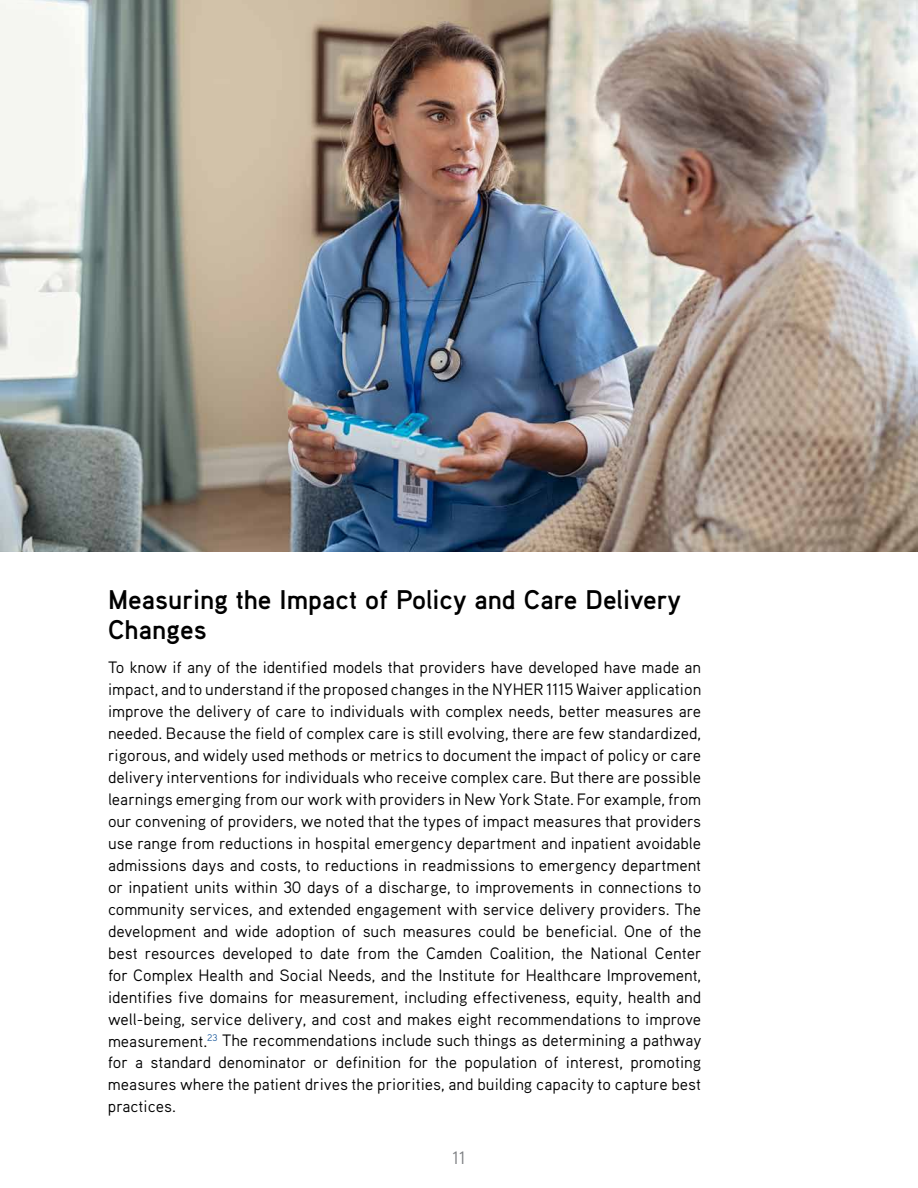
<style>
.page{position:relative;width:918px;height:1188px;background:#fff}
.page>*{position:absolute;margin:0;border:0;box-sizing:border-box;transform-origin:0 0}
.t1{font:700 27px/30px "Aaux Pro OT";color:#000}
.t2{font:18px "Aaux Pro OT";color:#7e8083}
.t3{font:16.5px/22px "Aaux Pro OT";color:#000;text-align:justify}
</style>
<div class="page">
<img style="left:0;top:0;width:918px;height:552px">
<h1 class="t1" style="left:108px;top:584px;width:575px">Measuring the Impact of Policy and Care Delivery<br>Changes</h1>
<p class="t3" style="left:108px;top:656px;width:595px">To know if any of the identified models that providers have developed have made an impact, and to understand if the proposed changes in the NYHER 1115 Waiver application improve the delivery of care to individuals with complex needs, better measures are needed. Because the field of complex care is still evolving, there are few standardized, rigorous, and widely used methods or metrics to document the impact of policy or care delivery interventions for individuals who receive complex care. But there are possible learnings emerging from our work with providers in New York State. For example, from our convening of providers, we noted that the types of impact measures that providers use range from reductions in hospital emergency department and inpatient avoidable admissions days and costs, to reductions in readmissions to emergency department or inpatient units within 30 days of a discharge, to improvements in connections to community services, and extended engagement with service delivery providers. The development and wide adoption of such measures could be beneficial. One of the best resources developed to date from the Camden Coalition, the National Center for Complex Health and Social Needs, and the Institute for Healthcare Improvement, identifies five domains for measurement, including effectiveness, equity, health and well-being, service delivery, and cost and makes eight recommendations to improve measurement.<sup>23</sup> The recommendations include such things as determining a pathway for a standard denominator or definition for the population of interest, promoting measures where the patient drives the priorities, and building capacity to capture best practices.</p>
<p class="t2" style="left:452px;top:1146px;width:15px">11</p>
</div>
